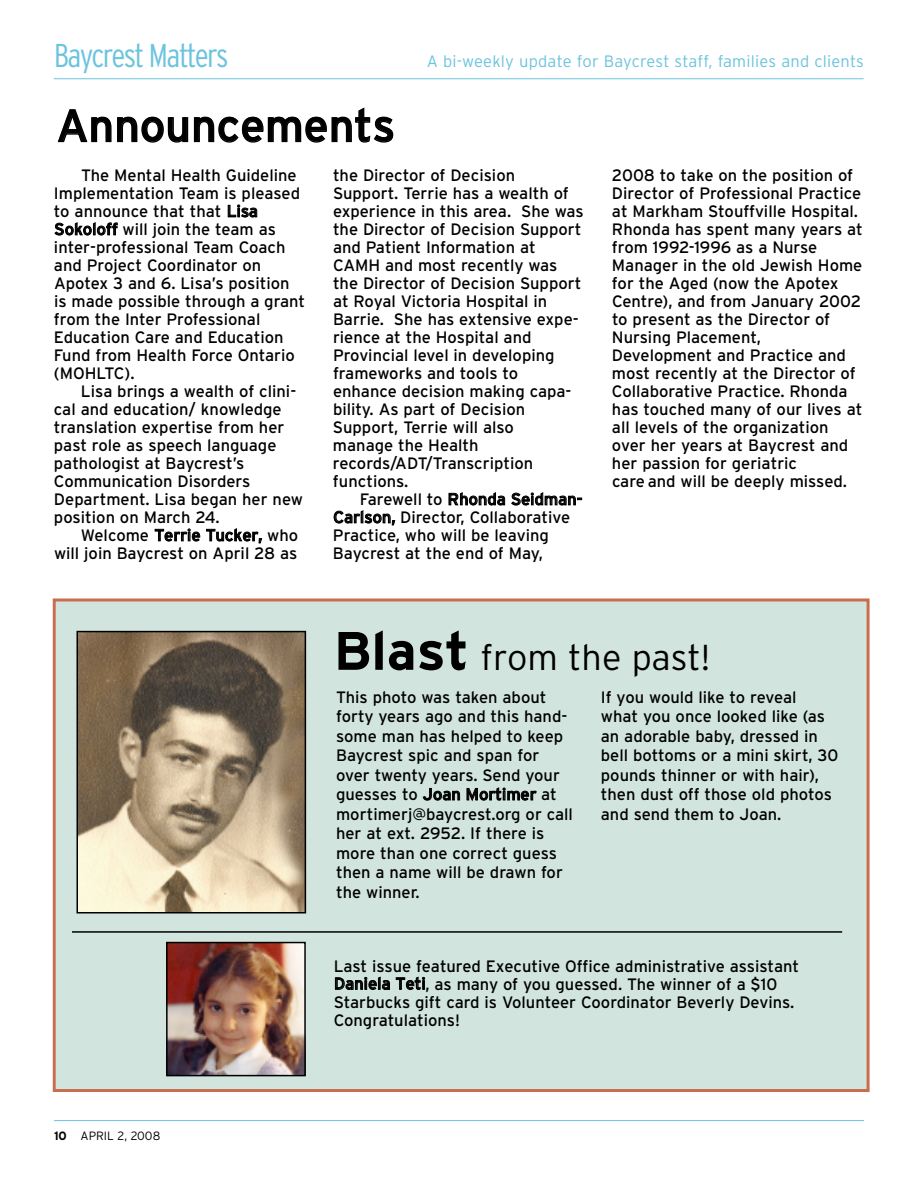
<style>
.page{position:relative;width:918px;height:1188px;background:#fff}
.page>*{position:absolute;margin:0;border:0;box-sizing:border-box;transform-origin:0 0}
.t1{font:45px "Interstate";letter-spacing:-.005em;color:#000}
.t2{font:300 36px "Interstate";color:#000}
.t3{font:300 condensed 33px "Interstate";letter-spacing:-.05em;color:#6bc3de}
.t4{font:16.5px/18px "Interstate";color:#000}
.t5{font:300 16.5px "Interstate";letter-spacing:.01em;color:#6bc3de}
.t6{font:300 12px "Interstate";color:#000}
.s1{font-weight:700;font-size:54px}
.s2{font-weight:700}
</style>
<div class="page">
<hr style="left:54px;top:1120px;width:810px;height:1px;background:#6bc3de">
<hr style="left:54px;top:78px;width:810px;height:1px;background:#6bc3de">
<div style="left:56px;top:602px;width:811px;height:487px;background:#d1e4de"></div>
<div style="left:53px;top:598px;width:817px;height:494px;border:3px solid #c96d4f"></div>
<img style="left:79px;top:634px;width:224px;height:277px">
<div style="left:76px;top:631px;width:230px;height:283px;border:2px solid #000"></div>
<img style="left:169px;top:945px;width:134px;height:128px">
<div style="left:166px;top:942px;width:140px;height:134px;border:2px solid #000"></div>
<hr style="left:72px;top:931px;width:770px;height:2px;background:#000">
<h3 class="t3" style="left:54px;top:36px;width:176px">Baycrest Matters</h3>
<h1 class="t1" style="left:57px;top:100px;width:340px">Announcements</h1>
<p class="t5" style="left:427px;top:52px;width:439px">A bi-weekly update for Baycrest staff, families and clients</p>
<p class="t4" style="left:54px;top:167px;width:253px;text-indent:27px">The Mental Health Guideline<br>Implementation Team is pleased to announce that that Lisa<br>Sokoloff will join the team as inter-professional Team Coach and Project Coordinator on<br>Apotex 3 and 6. Lisa’s position is made possible through a grant from the Inter Professional<br>Education Care and Education<br>Fund from Health Force Ontario (MOHLTC).</p>
<p class="t4" style="left:54px;top:383px;width:251px;text-indent:27px">Lisa brings a wealth of clini&shy;cal and education/ knowledge translation expertise from her past role as speech language pathologist at Baycrest’s<br>Communication Disorders<br>Department. Lisa began her new position on March 24.</p>
<p class="t4" style="left:54px;top:526px;width:246px;text-align:right">Welcome Terrie Tucker, who will join Baycrest on April 28 as</p>
<p class="t4" style="left:333px;top:167px;width:252px">the Director of Decision<br>Support. Terrie has a wealth of experience in this area. She was the Director of Decision Support and Patient Information at<br>CAMH and most recently was the Director of Decision Support at Royal Victoria Hospital in<br>Barrie. She has extensive expe&shy;rience at the Hospital and<br>Provincial level in developing frameworks and tools to enhance decision making capa&shy;bility. As part of Decision<br>Support, Terrie will also<br>manage the Health records/ADT/Transcription functions.</p>
<p class="t4" style="left:333px;top:490px;width:251px;text-indent:27px">Farewell to Rhonda Seidman-<br>Carlson, Director, Collaborative<br>Practice, who will be leaving<br>Baycrest at the end of May,</p>
<p class="t4" style="left:612px;top:167px;width:252px">2008 to take on the position of<br>Director of Professional Practice at Markham Stouffville Hospital.<br>Rhonda has spent many years at from 1992-1996 as a Nurse<br>Manager in the old Jewish Home for the Aged (now the Apotex<br>Centre), and from January 2002 to present as the Director of<br>Nursing Placement,<br>Development and Practice and most recently at the Director of<br>Collaborative Practice. Rhonda has touched many of our lives at all levels of the organization over her years at Baycrest and her passion for geriatric<br>care and will be deeply missed.</p>
<h2 class="t2" style="left:334px;top:636px;width:378px"><span class="s1">Blast</span> from the past!</h2>
<p class="t4" style="left:336px;top:687px;width:238px;line-height:19.5px">This photo was taken about forty years ago and this hand&shy;some man has helped to keep<br>Baycrest spic and span for over twenty years. Send your guesses to Joan Mortimer at mortimerj@baycrest.org or call her at ext. 2952. If there is more than one correct guess then a name will be drawn for the winner.</p>
<p class="t4" style="left:601px;top:687px;width:239px;line-height:19.5px">If you would like to reveal<br>what you once looked like (as an adorable baby, dressed in bell bottoms or a mini skirt, 30 pounds thinner or with hair), then dust off those old photos and send them to Joan.</p>
<p class="t4" style="left:334px;top:957px;width:467px">Last issue featured Executive Office administrative assistant Daniela Teti, as many of you guessed. The winner of a $10<br>Starbucks gift card is Volunteer Coordinator Beverly Devins.<br>Congratulations!</p>
<p class="t6" style="left:54px;top:1129px;width:108px"><span class="s2">10</span> APRIL 2, 2008</p>
</div>
